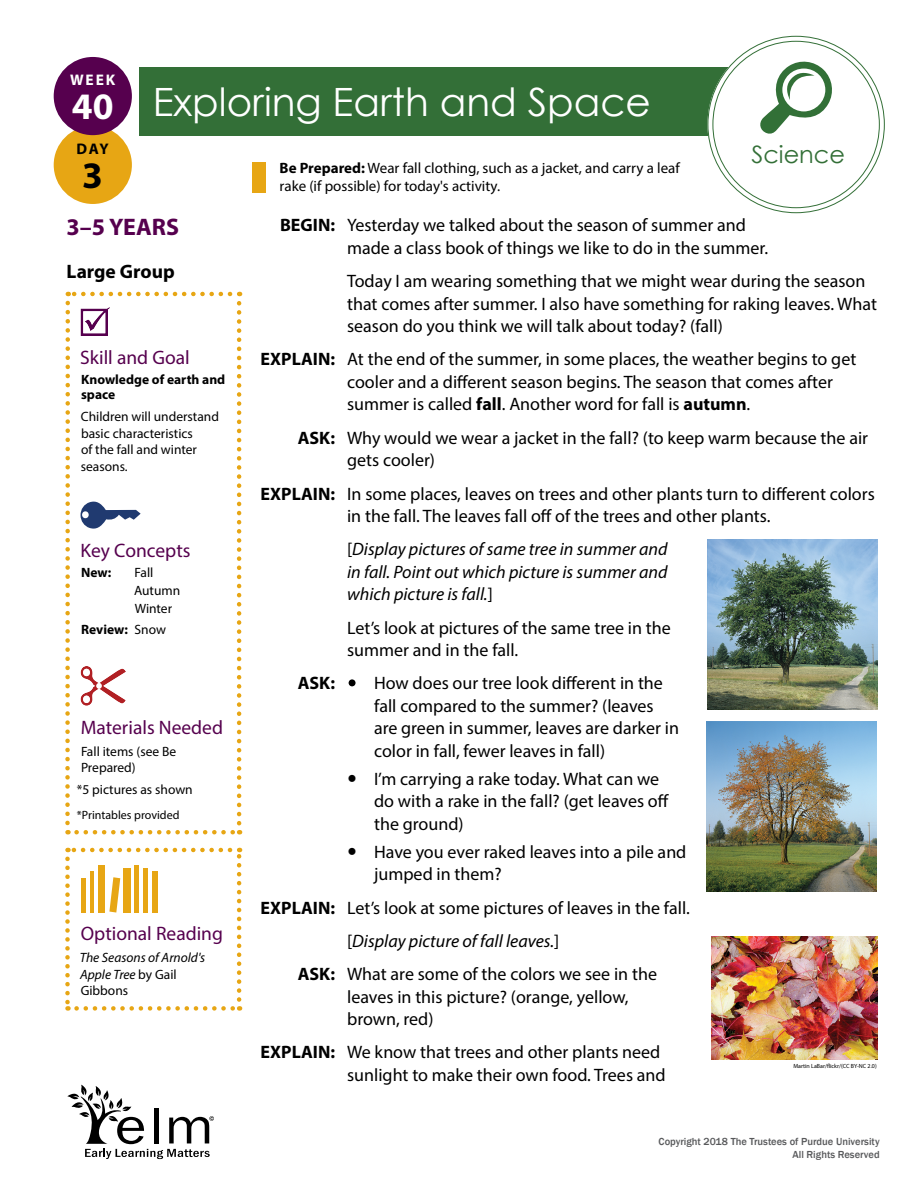
<style>
.page{position:relative;width:918px;height:1188px;background:#fff}
.page>*{position:absolute;margin:0;border:0;box-sizing:border-box;transform-origin:0 0}
.t1{font:39px "Century Gothic";color:#fff}
.t2{font:700 37.5px "Myriad Pro";color:#fff}
.t3{font:700 37.5px "Myriad Pro";color:#000}
.t4{font:700 24px "Myriad Pro";color:#56004e}
.t5{font:24px "Century Gothic";color:#336f37}
.t6{font:19.5px "Myriad Pro";color:#56004e}
.t7{font:700 19.5px "Myriad Pro";color:#000}
.t8{font:18px/22.5px "Myriad Pro";color:#000}
.t9{font:italic 18px/22.5px "Myriad Pro";color:#000;text-align:justify}
.t10{font:700 18px "Myriad Pro";color:#000}
.t11{font:700 15.45px "Myriad Pro";color:#fff}
.t12{font:700 15.45px "Myriad Pro";color:#000}
.t13{font:15px/18px "Myriad Pro";color:#000}
.t14{font:13.5px/16.5px "Myriad Pro";color:#000}
.t15{font:italic 13.5px/16.5px "Myriad Pro";color:#000}
.t16{font:700 13.5px/15px "Myriad Pro";color:#000}
.t17{font:12px "Myriad Pro";color:#000}
.t18{font:500 10.5px/12.6px "Franklin Gothic";color:#58595b;text-align:right}
.t19{font:6px "Myriad Pro";color:#000}
.s1{font-weight:700}
.s2{font-style:normal}
.s3{font-weight:400}
</style>
<div class="page">
<div style="left:140px;top:68px;width:592px;height:68px;background:#336f37"></div>
<div style="left:54px;top:126px;width:78px;height:78px;background:#e7a614;border-radius:50%"></div>
<div style="left:54px;top:57px;width:78px;height:78px;background:#56004e;border-radius:50%"></div>
<div style="left:710px;top:39px;width:172px;height:171px;background:#fff;border-radius:50%"></div>
<div style="left:707px;top:36px;width:178px;height:177px;border:6px solid #fff;border-radius:50%"></div>
<svg style="left:760px;top:62px;width:72px;height:72px"></svg>
<svg style="left:81px;top:307px;width:29px;height:29px"></svg>
<svg style="left:81px;top:502px;width:60px;height:27px"></svg>
<svg style="left:81px;top:666px;width:45px;height:40px"></svg>
<svg style="left:77px;top:830px;width:163px;height:4px"></svg>
<svg style="left:237px;top:292px;width:4px;height:531px"></svg>
<svg style="left:68px;top:292px;width:162px;height:4px"></svg>
<svg style="left:65px;top:303px;width:5px;height:531px"></svg>
<div style="left:81px;top:878px;width:5px;height:35px;background:#e7a614"></div>
<hr style="left:90px;top:871px;width:3px;height:42px;background:#e7a614">
<hr style="left:135px;top:865px;width:4px;height:48px;background:#e7a614">
<div style="left:98px;top:865px;width:6px;height:48px;background:#e7a614"></div>
<svg style="left:109px;top:877px;width:11px;height:36px"></svg>
<div style="left:152px;top:871px;width:6px;height:42px;background:#e7a614"></div>
<hr style="left:144px;top:868px;width:4px;height:45px;background:#e7a614">
<div style="left:123px;top:868px;width:7px;height:45px;background:#e7a614"></div>
<svg style="left:65px;top:859px;width:5px;height:152px"></svg>
<svg style="left:77px;top:1006px;width:163px;height:5px"></svg>
<svg style="left:237px;top:848px;width:4px;height:152px"></svg>
<svg style="left:67px;top:848px;width:163px;height:4px"></svg>
<img style="left:708px;top:540px;width:170px;height:170px">
<img style="left:706px;top:722px;width:170px;height:170px">
<svg style="left:349px;top:679px;width:7px;height:7px"></svg>
<img style="left:712px;top:937px;width:166px;height:123px">
<div style="left:253px;top:162px;width:13px;height:30px;background:#e7a614"></div>
<svg style="left:68px;top:1085px;width:146px;height:74px"></svg>
<p class="t11" style="left:70px;top:69px;width:47px">WEEK</p>
<h2 class="t2" style="left:72px;top:82px;width:43px">40</h2>
<h1 class="t12" style="left:77px;top:138px;width:34px">DAY</h1>
<h1 class="t3" style="left:82px;top:151px;width:22px">3</h1>
<h1 class="t1" style="left:153px;top:74px;width:500px">Exploring Earth and Space</h1>
<h1 class="t5" style="left:751px;top:137px;width:95px">Science</h1>
<p class="t13" style="left:280px;top:159px;width:402px"><span class="s1">Be Prepared:</span> Wear fall clothing, such as a jacket, and carry a leaf rake (if possible) for today's activity.</p>
<p class="t8" style="left:347px;top:214px;width:423px;text-indent:-67px"><span class="s1">BEGIN:</span> Yesterday we talked about the season of summer and made a class book of things we like to do in the summer.</p>
<p class="t8" style="left:347px;top:270px;width:531px">Today I am wearing something that we might wear during the season that comes after summer. I also have something for raking leaves. What season do you think we will talk about today? (fall)</p>
<p class="t8" style="left:347px;top:348px;width:511px;text-indent:-86px"><span class="s1">EXPLAIN:</span> At the end of the summer, in some places, the weather begins to get cooler and a different season begins. The season that comes after summer is called <span class="s1">fall</span>. Another word for fall is <span class="s1">autumn</span>.</p>
<p class="t8" style="left:347px;top:426px;width:523px;text-indent:-49px"><span class="s1">ASK:</span> Why would we wear a jacket in the fall? (to keep warm because the air gets cooler)</p>
<p class="t8" style="left:347px;top:482px;width:529px;text-indent:-86px"><span class="s1">EXPLAIN:</span> In some places, leaves on trees and other plants turn to different colors in the fall. The leaves fall off of the trees and other plants.</p>
<p class="t9" style="left:347px;top:538px;width:322px"><span class="s2">[</span>Display pictures of same tree in summer and in fall. Point out which picture is summer and which picture is fall.<span class="s2">]</span></p>
<p class="t8" style="left:347px;top:616px;width:325px">Let’s look at pictures of the same tree in the summer and in the fall.</p>
<p class="t10" style="left:298px;top:672px;width:39px">ASK:</p>
<p class="t8" style="left:374px;top:672px;width:306px">How does our tree look different in the fall compared to the summer? (leaves are green in summer, leaves are darker in color in fall, fewer leaves in fall)</p>
<p class="t8" style="left:374px;top:767px;width:296px">I’m carrying a rake today. What can we do with a rake in the fall? (get leaves off the ground)</p>
<p class="t8" style="left:374px;top:840px;width:314px">Have you ever raked leaves into a pile and jumped in them?</p>
<p class="t8" style="left:261px;top:896px;width:431px"><span class="s1">EXPLAIN:</span> Let’s look at some pictures of leaves in the fall.</p>
<p class="t9" style="left:347px;top:929px;width:214px"><span class="s2">[</span>Display picture of fall leaves.<span class="s2">]</span></p>
<p class="t8" style="left:347px;top:963px;width:311px;text-indent:-49px"><span class="s1">ASK:</span> What are some of the colors we see in the leaves in this picture? (orange, yellow, brown, red)</p>
<p class="t8" style="left:261px;top:1041px;width:407px;text-align:right"><span class="s1">EXPLAIN:</span> We know that trees and other plants need sunlight to make their own food. Trees and</p>
<h2 class="t4" style="left:67px;top:212px;width:114px">3–5 YEARS</h2>
<h3 class="t7" style="left:67px;top:259px;width:110px">Large Group</h3>
<h4 class="t6" style="left:80px;top:345px;width:111px">Skill and Goal</h4>
<p class="t16" style="left:81px;top:372px;width:146px">Knowledge of earth and space</p>
<p class="t14" style="left:81px;top:408px;width:140px">Children will understand basic characteristics<br>of the fall and winter seasons.</p>
<h4 class="t6" style="left:81px;top:538px;width:111px">Key Concepts</h4>
<p class="t16" style="left:81px;top:564px;width:32px">New:</p>
<p class="t14" style="left:134px;top:563px;width:48px;line-height:18.3px">Fall<br>Autumn<br>Winter</p>
<p class="t16" style="left:81px;top:621px;width:86px">Review: <span class="s3">Snow</span></p>
<h4 class="t6" style="left:81px;top:715px;width:144px">Materials Needed</h4>
<p class="t14" style="left:81px;top:743px;width:97px">Fall items (see Be<br>Prepared)</p>
<p class="t14" style="left:77px;top:781px;width:117px">*5 pictures as shown</p>
<p class="t17" style="left:77px;top:808px;width:104px">*Printables provided</p>
<h4 class="t6" style="left:81px;top:922px;width:144px">Optional Reading</h4>
<p class="t15" style="left:80px;top:949px;width:127px">The Seasons of Arnold's<br>Apple Tree <span class="s2">by Gail<br>Gibbons</span></p>
<p class="t19" style="left:793px;top:1062px;width:85px">Martin LaBar/flickr/(CC BY-NC 2.0)</p>
<p class="t18" style="left:659px;top:1136px;width:223px">Copyright 2018 The Trustees of Purdue University<br>All Rights Reserved</p>
</div>
